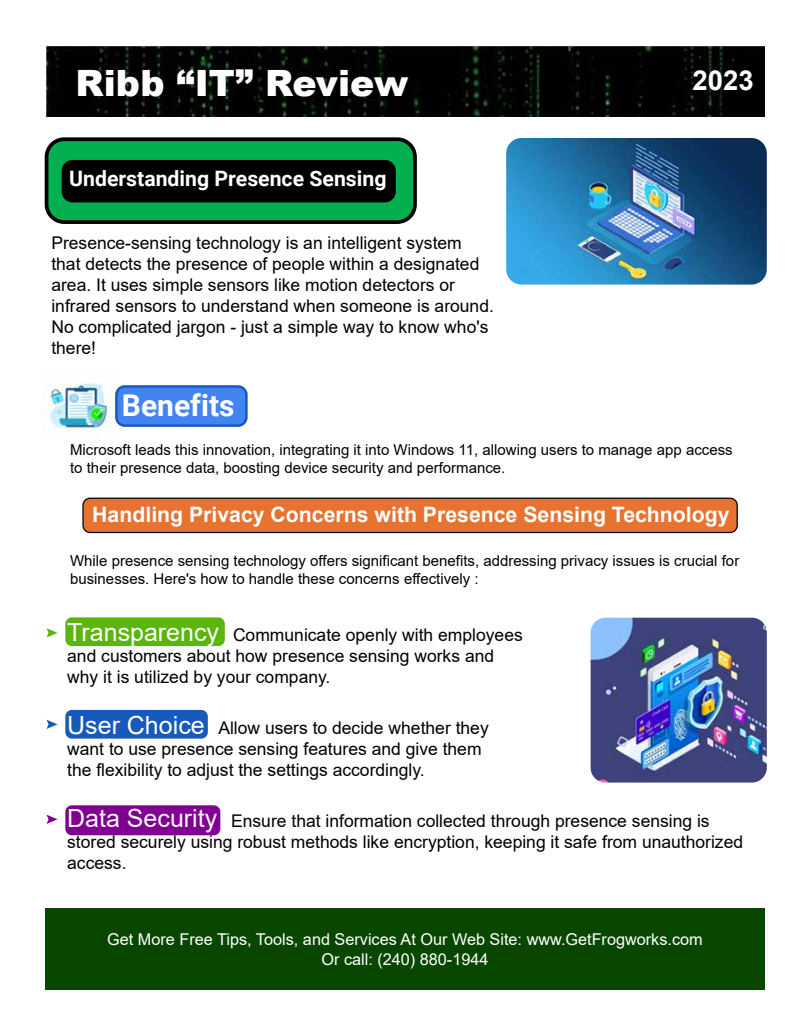
<style>
.page{position:relative;width:810px;height:1035px;background:#fff}
.page>*{position:absolute;margin:0;border:0;box-sizing:border-box;transform-origin:0 0}
.t1{font:900 36.25px "Arial";color:#fff}
.t2{font:700 30px "Roboto";color:#fff}
.t3{font:700 27.5px "Arial";color:#fff}
.t4{font:700 21.25px "Arial";color:#fbfdfe}
.t5{font:700 21.25px "Roboto";color:#fff}
.t6{font:17.5px/21px "Arial";color:#000}
.t7{font:16.25px/19.5px "Arial";color:#fff;text-align:center}
.t8{font:15px/18px "Arial";color:#000}
.s1{font-size:25px;color:#fff}
.s2{font-size:25px;color:#f9f8f7}
</style>
<div class="page">
<div style="left:45px;top:909px;width:720px;height:81px;background:#094700"></div>
<img style="left:45px;top:45px;width:720px;height:71px">
<div style="left:83px;top:498px;width:654px;height:35px;background:#e7732f;border-radius:7px"></div>
<div style="left:82px;top:498px;width:656px;height:35px;border:1px solid #000;border-radius:7px"></div>
<div style="left:47px;top:139px;width:368px;height:83px;background:#02b04f;border-radius:18px"></div>
<div style="left:45px;top:137px;width:372px;height:87px;border:4px solid #000;border-radius:18px"></div>
<div style="left:62px;top:160px;width:334px;height:42px;background:#010101;border-radius:11px"></div>
<div style="left:65px;top:617px;width:160px;height:29px;background:#5ab50d;border-radius:7px"></div>
<svg style="left:47px;top:628px;width:11px;height:10px"></svg>
<div style="left:65px;top:710px;width:143px;height:29px;background:#185abb;border-radius:7px"></div>
<svg style="left:47px;top:720px;width:11px;height:9px"></svg>
<div style="left:65px;top:805px;width:155px;height:30px;background:#7f0091;border-radius:7px"></div>
<svg style="left:47px;top:815px;width:11px;height:9px"></svg>
<img style="left:47px;top:383px;width:67px;height:46px">
<div style="left:116px;top:386px;width:130px;height:40px;background:#4384f3;border-radius:8px"></div>
<div style="left:115px;top:385px;width:133px;height:42px;border:2px solid #185abb;border-radius:8px"></div>
<img style="left:591px;top:618px;width:176px;height:165px">
<img style="left:506px;top:138px;width:261px;height:147px">
<h1 class="t1" style="left:76px;top:57px;width:334px">Ribb “IT” Review</h1>
<h3 class="t3" style="left:693px;top:61px;width:63px">2023</h3>
<p class="t5" style="left:69px;top:164px;width:319px">Understanding Presence Sensing</p>
<p class="t6" style="left:51px;top:232px;width:444px">Presence-sensing technology is an intelligent system that detects the presence of people within a designated area. It uses simple sensors like motion detectors or infrared sensors to understand when someone is around.<br>No complicated jargon - just a simple way to know who's there!</p>
<h2 class="t2" style="left:122px;top:385px;width:114px">Benefits</h2>
<p class="t8" style="left:70px;top:441px;width:664px">Microsoft leads this innovation, integrating it into Windows 11, allowing users to manage app access to their presence data, boosting device security and performance.</p>
<p class="t4" style="left:92px;top:500px;width:639px">Handling Privacy Concerns with Presence Sensing Technology</p>
<p class="t8" style="left:70px;top:552px;width:671px">While presence sensing technology offers significant benefits, addressing privacy issues is crucial for businesses. Here's how to handle these concerns effectively :</p>
<p class="t6" style="left:67px;top:624px;width:457px"><span class="s1">Transparency</span> Communicate openly with employees and customers about how presence sensing works and why it is utilized by your company.</p>
<p class="t6" style="left:67px;top:717px;width:423px"><span class="s1">User Choice</span> Allow users to decide whether they want to use presence sensing features and give them the flexibility to adjust the settings accordingly.</p>
<p class="t6" style="left:67px;top:811px;width:677px"><span class="s2">Data Security</span> Ensure that information collected through presence sensing is stored securely using robust methods like encryption, keeping it safe from unauthorized access.</p>
<p class="t7" style="left:107px;top:929px;width:597px">Get More Free Tips, Tools, and Services At Our Web Site: www.GetFrogworks.com<br>Or call: (240) 880-1944</p>
</div>
